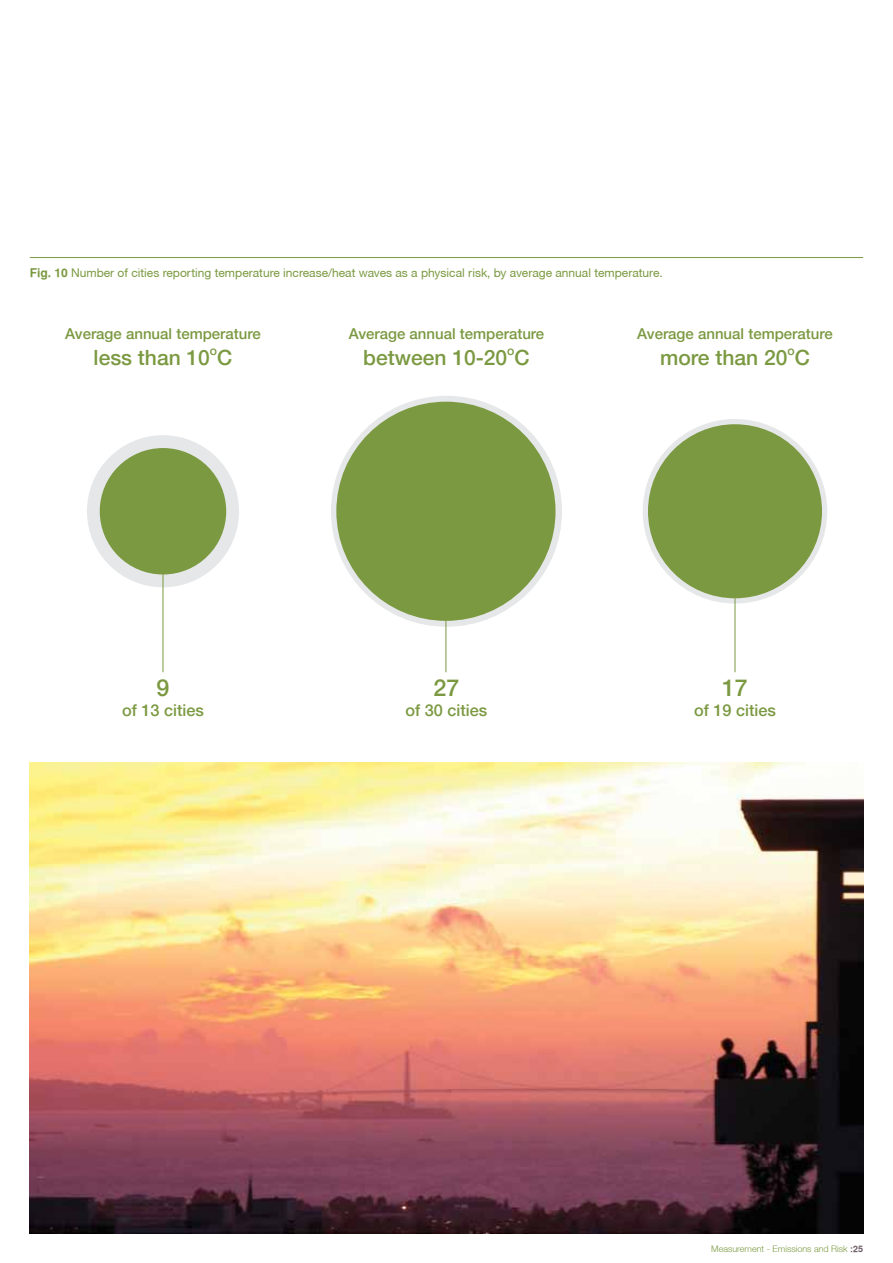
<style>
.page{position:relative;width:893px;height:1263px;background:#fff}
.page>*{position:absolute;margin:0;border:0;box-sizing:border-box;transform-origin:0 0}
.t1{font:500 23.25px "Helvetica Neue LT";color:#7b9941}
.t2{font:500 21px "Helvetica Neue LT";color:#7b9941}
.t3{font:500 16.35px "Helvetica Neue LT";color:#7b9941}
.t4{font:500 15px "Helvetica Neue LT";color:#7b9941}
.t5{font:500 12.3px "Helvetica Neue LT";color:#7b9941}
.t6{font:12px "Helvetica Neue CE";color:#7b9941}
.t7{font:300 9px "Helvetica Neue LT";color:#7b9941}
.s1{font-family:"Helv";font-weight:700}
.s2{font-family:"Helv";font-weight:700;color:#6e5d67}
</style>
<div class="page">
<img style="left:30px;top:762px;width:833px;height:471px">
<hr style="left:30px;top:257px;width:833px;height:1px;background:#7b9941">
<div style="left:87px;top:435px;width:152px;height:152px;background:#e6e7e8;border-radius:50%"></div>
<div style="left:643px;top:419px;width:184px;height:184px;background:#e6e7e8;border-radius:50%"></div>
<div style="left:331px;top:396px;width:231px;height:231px;background:#e6e7e8;border-radius:50%"></div>
<div style="left:336px;top:402px;width:219px;height:219px;background:#7b9941;border-radius:50%"></div>
<div style="left:648px;top:424px;width:174px;height:174px;background:#7b9941;border-radius:50%"></div>
<hr style="left:163px;top:518px;width:1px;height:154px;background:#7b9941">
<hr style="left:446px;top:518px;width:1px;height:154px;background:#7b9941">
<hr style="left:735px;top:518px;width:1px;height:154px;background:#7b9941">
<div style="left:100px;top:448px;width:126px;height:126px;background:#7b9941;border-radius:50%"></div>
<p class="t6" style="left:30px;top:265px;width:635px"><span class="s1">Fig. 10</span> Number of cities reporting temperature increase/heat waves as a physical risk, by average annual temperature.</p>
<p class="t4" style="left:65px;top:325px;width:197px">Average annual temperature</p>
<h2 class="t2" style="left:94px;top:345px;width:140px">less than 10 C</h2>
<p class="t5" style="left:210px;top:343px;width:9px">o</p>
<p class="t4" style="left:349px;top:325px;width:197px">Average annual temperature</p>
<h2 class="t2" style="left:363px;top:345px;width:168px">between 10-20 C</h2>
<p class="t5" style="left:507px;top:343px;width:9px">o</p>
<p class="t4" style="left:637px;top:325px;width:197px">Average annual temperature</p>
<h2 class="t2" style="left:660px;top:345px;width:151px">more than 20 C</h2>
<p class="t5" style="left:787px;top:343px;width:9px">o</p>
<h1 class="t1" style="left:157px;top:674px;width:14px">9</h1>
<h3 class="t3" style="left:122px;top:700px;width:83px">of 13 cities</h3>
<h1 class="t1" style="left:434px;top:674px;width:27px">27</h1>
<h3 class="t3" style="left:406px;top:700px;width:83px">of 30 cities</h3>
<h1 class="t1" style="left:722px;top:674px;width:27px">17</h1>
<h3 class="t3" style="left:694px;top:700px;width:83px">of 19 cities</h3>
<p class="t7" style="left:711px;top:1244px;width:154px">Measurement - Emissions and Risk <span class="s2">:25</span></p>
</div>
